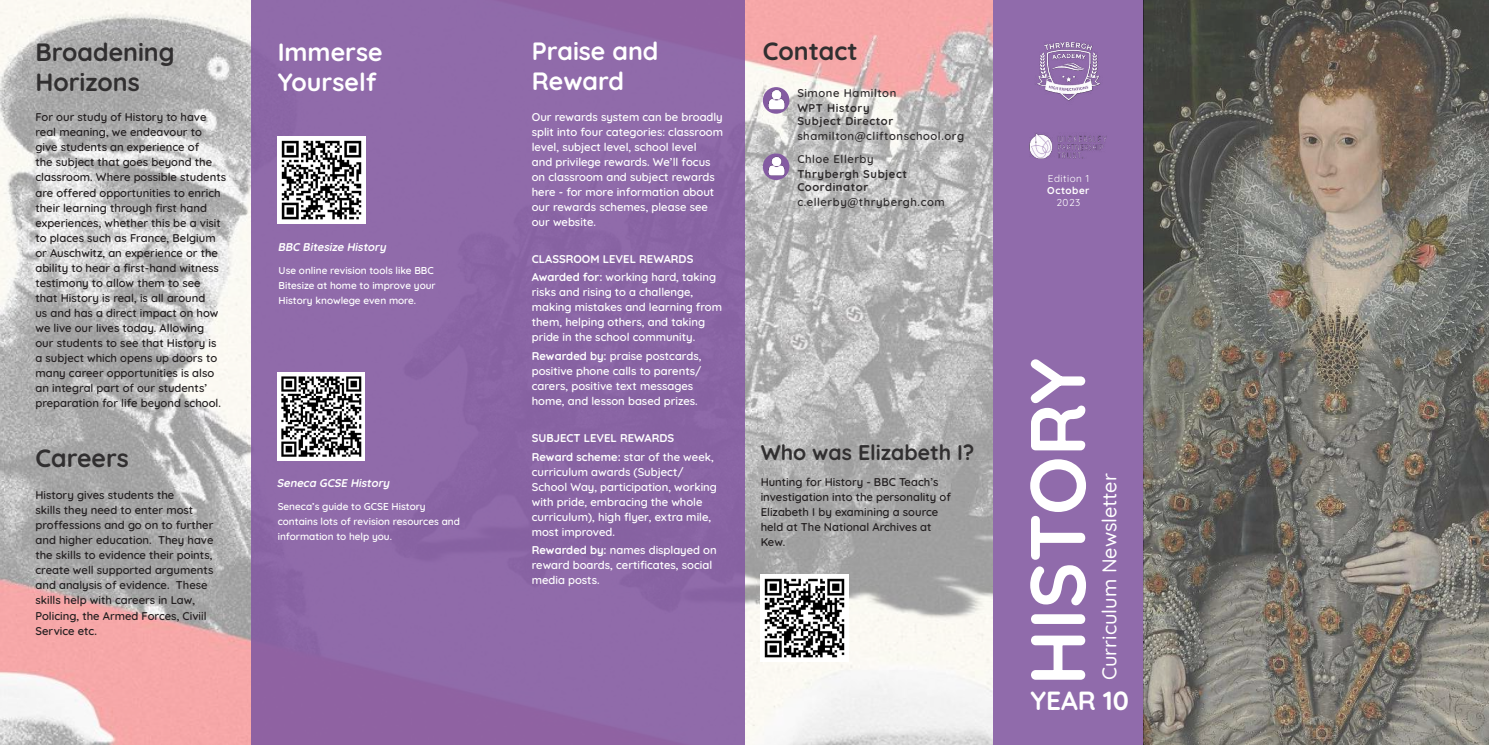
<style>
.page{position:relative;width:1489px;height:745px;background:#fff}
.page>*{position:absolute;margin:0;border:0;box-sizing:border-box;transform-origin:0 0}
.t1{font:700 77.5px "Quicksand";color:#fff}
.t2{font:700 26.25px "Quicksand";color:#fff}
.t3{font:700 25px/30px "Quicksand";color:#312f30}
.t4{font:700 25px/30px "Quicksand";color:#fff}
.t5{font:700 21.25px "Quicksand";color:#312f30}
.t6{font:500 20px "Quicksand";color:#fff}
.t7{font:600 11.25px/15px "Quicksand";color:#231f20}
.t8{font:600 11.25px/15px "Quicksand";color:#fff}
.t9{font:700 11.25px/18.5px "Quicksand";color:#fff}
.t10{font:600 11.25px/22.5px "Quicksand";letter-spacing:.05em;color:#2e2b2c}
.t11{font:700 11.25px/13.5px "Quicksand";letter-spacing:.05em;color:#2e2b2c}
.t12{font:italic 700 11.25px "Quicksand";color:#fff}
.t13{font:600 10px/15px "Quicksand";color:#fff}
.t14{font:10px "Quicksand";letter-spacing:.05em;color:#fff}
.t15{font:700 10px "Quicksand";letter-spacing:.05em;color:#fff}
.s1{font-weight:600}
.s2{font-weight:700}
</style>
<div class="page">
<div style="left:992px;top:0;width:151px;height:744px;background:#906bab"></div>
<img style="left:0;top:0;width:992px;height:744px">
<div style="left:251px;top:0;width:493px;height:744px;background:#8f6aaa"></div>
<img style="left:1029px;top:133px;width:78px;height:25px">
<svg style="left:762px;top:87px;width:27px;height:27px"></svg>
<img style="left:765px;top:89px;width:22px;height:21px">
<svg style="left:762px;top:153px;width:27px;height:27px"></svg>
<img style="left:765px;top:155px;width:22px;height:22px">
<img style="left:1036px;top:42px;width:65px;height:59px">
<img style="left:1143px;top:0;width:345px;height:744px">
<img style="left:760px;top:573px;width:88px;height:88px">
<img style="left:278px;top:136px;width:87px;height:88px">
<img style="left:278px;top:372px;width:86px;height:88px">
<h3 class="t3" style="left:35px;top:34px;width:141px">Broadening<br>Horizons</h3>
<p class="t7" style="left:35px;top:109px;width:192px">For our study of History to have real meaning, we endeavour to give students an experience of<br>the subject that goes beyond the classroom. Where possible students are offered opportunities to enrich their learning through first hand experiences, whether this be a visit to places such as France, Belgium or Auschwitz, an experience or the ability to hear a first-hand witness testimony to allow them to see<br>that History is real, is all around<br>us and has a direct impact on how we live our lives today. Allowing<br>our students to see that History is<br>a subject which opens up doors to many career opportunities is also an integral part of our students’ preparation for life beyond school.</p>
<h3 class="t3" style="left:35px;top:440px;width:95px">Careers</h3>
<p class="t7" style="left:35px;top:486px;width:180px">History gives students the<br>skills they need to enter most proffessions and go on to further and higher education. They have the skills to evidence their points, create well supported arguments and analysis of evidence. These skills help with careers in Law,<br>Policing, the Armed Forces, Civiil<br>Service etc.</p>
<h3 class="t4" style="left:278px;top:34px;width:106px">Immerse<br>Yourself</h3>
<h3 class="t4" style="left:531px;top:33px;width:128px">Praise and<br>Reward</h3>
<h3 class="t3" style="left:762px;top:33px;width:96px">Contact</h3>
<p class="t10" style="left:797px;top:80px;width:100px">Simone Hamilton</p>
<p class="t11" style="left:797px;top:100px;width:97px">WPT History<br>Subject Director</p>
<p class="t10" style="left:797px;top:124px;width:168px">shamilton@cliftonschool.org<br>Chloe Ellerby</p>
<p class="t11" style="left:797px;top:166px;width:111px">Thrybergh Subject<br>Coordinator</p>
<p class="t10" style="left:797px;top:190px;width:149px">c.ellerby@thrybergh.com</p>
<p class="t8" style="left:531px;top:108px;width:193px">Our rewards system can be broadly split into four categories: classroom level, subject level, school level<br>and privilege rewards. We’ll focus on classroom and subject rewards here - for more information about our rewards schemes, please see our website.</p>
<p class="t9" style="left:531px;top:248px;width:186px">CLASSROOM LEVEL REWARDS<br>Awarded for: <span class="s1">working hard, taking</span></p>
<p class="t8" style="left:531px;top:283px;width:192px">risks and rising to a challenge, making mistakes and learning from them, helping others, and taking pride in the school community.</p>
<p class="t8" style="left:531px;top:347px;width:171px"><span class="s2">Rewarded by:</span> praise postcards, positive phone calls to parents/ carers, positive text messages home, and lesson based prizes.</p>
<p class="t9" style="left:531px;top:427px;width:183px">SUBJECT LEVEL REWARDS<br>Reward scheme: <span class="s1">star of the week,</span></p>
<p class="t8" style="left:531px;top:463px;width:187px">curriculum awards (Subject/<br>School Way, participation, working with pride, embracing the whole curriculum), high flyer, extra mile, most improved.</p>
<p class="t8" style="left:531px;top:541px;width:186px"><span class="s2">Rewarded by:</span> names displayed on reward boards, certificates, social media posts.</p>
<p class="t12" style="left:278px;top:238px;width:112px">BBC Bitesize History</p>
<p class="t13" style="left:278px;top:261px;width:159px">Use online revision tools like BBC<br>Bitesize at home to improve your<br>History knowlege even more.</p>
<h3 class="t5" style="left:760px;top:435px;width:215px">Who was Elizabeth I?</h3>
<p class="t7" style="left:760px;top:472px;width:192px">Hunting for History - BBC Teach’s investigation into the personality of<br>Elizabeth I by examining a source held at The National Archives at<br>Kew.</p>
<p class="t12" style="left:277px;top:474px;width:117px">Seneca GCSE History</p>
<p class="t13" style="left:278px;top:497px;width:184px">Seneca’s guide to GCSE History contains lots of revision resources and information to help you.</p>
<p class="t14" style="left:1047px;top:171px;width:43px">Edition 1</p>
<p class="t15" style="left:1047px;top:183px;width:44px">October</p>
<p class="t14" style="left:1056px;top:195px;width:25px">2023</p>
<h1 class="t1" style="left:997px;top:685px;width:328px;rotate:-90deg">HISTORY</h1>
<h3 class="t6" style="left:1093px;top:679px;width:208px;rotate:-90deg">Curriculum Newsletter</h3>
<h2 class="t2" style="left:1030px;top:679px;width:100px">YEAR 10</h2>
</div>
